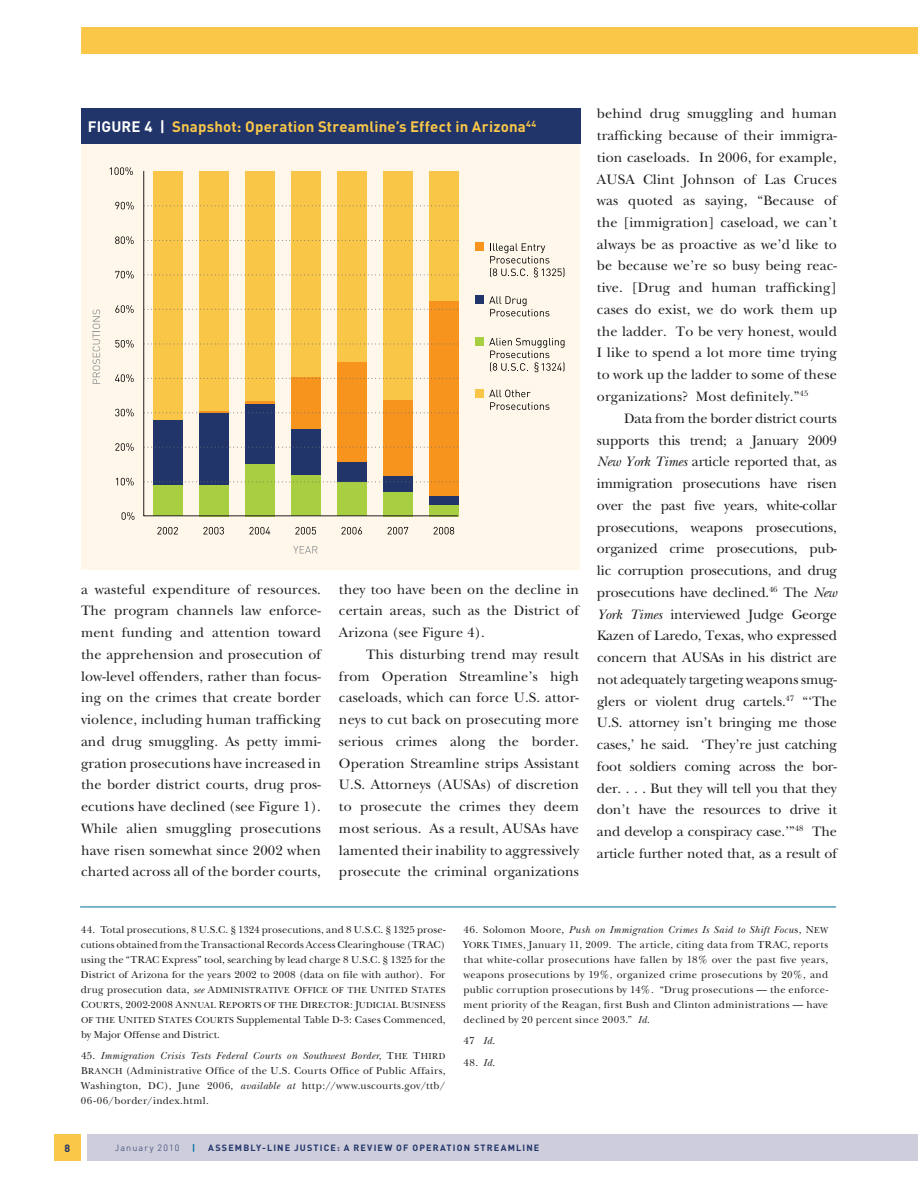
<style>
.page{position:relative;width:918px;height:1188px;background:#fff}
.page>*{position:absolute;margin:0;border:0;box-sizing:border-box;transform-origin:0 0}
.t1{font:700 15px "DIN";letter-spacing:.015em;color:#fac748}
.t2{font:14.25px/21.8px "New Baskerville";letter-spacing:.01em;color:#231f20;text-align:justify}
.t3{font:10.5px/15px "New Baskerville";letter-spacing:.015em;color:#231f20;text-align:justify}
.t4{font:700 10.5px "DIN";color:#21356a}
.t5{font:9px/15px "New Baskerville";letter-spacing:.03em;color:#231f20}
.t6{font:700 9px "DIN";letter-spacing:.125em;color:#21356a}
.t7{font:300 9px "DIN";letter-spacing:.125em;color:#21356a}
.t8{font:700 9px "DIN";color:#006d9b}
.s1{color:#fff}
.s2{font-style:italic}
.s3{font-size:10.5px}
.s4{font-style:italic;font-size:10.5px}
.s5{font-size:9px}
</style>
<div class="page">
<div style="left:54px;top:1134px;width:27px;height:27px;background:#fac748"></div>
<div style="left:88px;top:1134px;width:830px;height:27px;background:#cecddb"></div>
<div style="left:81px;top:27px;width:837px;height:27px;background:#fac748"></div>
<hr style="left:80px;top:907px;width:756px;height:1px;background:#006d9b">
<div style="left:81px;top:139px;width:499px;height:431px;background:#fff7e9"></div>
<div style="left:81px;top:108px;width:499px;height:35px;background:#21356a"></div>
<svg style="left:93px;top:309px;width:7px;height:75px"></svg>
<svg style="left:293px;top:546px;width:25px;height:8px"></svg>
<svg style="left:489px;top:390px;width:60px;height:20px"></svg>
<div style="left:476px;top:389px;width:8px;height:8px;background:#f9c648"></div>
<svg style="left:489px;top:296px;width:60px;height:20px"></svg>
<div style="left:476px;top:296px;width:8px;height:8px;background:#21356a"></div>
<div style="left:476px;top:243px;width:8px;height:8px;background:#f7941d"></div>
<div style="left:476px;top:337px;width:8px;height:8px;background:#a8cf41"></div>
<div style="left:153px;top:484px;width:29px;height:32px;background:#a8cf41"></div>
<div style="left:199px;top:485px;width:29px;height:31px;background:#a8cf41"></div>
<div style="left:245px;top:464px;width:29px;height:52px;background:#a8cf41"></div>
<div style="left:291px;top:475px;width:29px;height:41px;background:#a8cf41"></div>
<div style="left:337px;top:482px;width:29px;height:34px;background:#a8cf41"></div>
<div style="left:383px;top:492px;width:29px;height:24px;background:#a8cf41"></div>
<div style="left:429px;top:505px;width:29px;height:11px;background:#a8cf41"></div>
<div style="left:153px;top:420px;width:29px;height:64px;background:#21356a"></div>
<div style="left:199px;top:413px;width:29px;height:72px;background:#21356a"></div>
<div style="left:245px;top:404px;width:29px;height:60px;background:#21356a"></div>
<div style="left:291px;top:429px;width:29px;height:46px;background:#21356a"></div>
<div style="left:337px;top:461px;width:29px;height:21px;background:#21356a"></div>
<div style="left:383px;top:475px;width:29px;height:17px;background:#21356a"></div>
<div style="left:429px;top:496px;width:29px;height:9px;background:#21356a"></div>
<hr style="left:199px;top:410px;width:29px;height:3px;background:#f7941d">
<hr style="left:245px;top:401px;width:29px;height:3px;background:#f7941d">
<div style="left:291px;top:377px;width:29px;height:52px;background:#f7941d"></div>
<div style="left:337px;top:362px;width:29px;height:99px;background:#f7941d"></div>
<div style="left:383px;top:400px;width:29px;height:75px;background:#f7941d"></div>
<div style="left:429px;top:300px;width:29px;height:196px;background:#f7941d"></div>
<div style="left:153px;top:171px;width:29px;height:249px;background:#f9c648"></div>
<div style="left:199px;top:171px;width:29px;height:239px;background:#f9c648"></div>
<div style="left:245px;top:171px;width:29px;height:230px;background:#f9c648"></div>
<div style="left:291px;top:171px;width:29px;height:206px;background:#f9c648"></div>
<div style="left:337px;top:171px;width:29px;height:191px;background:#f9c648"></div>
<div style="left:383px;top:171px;width:29px;height:229px;background:#f9c648"></div>
<div style="left:429px;top:171px;width:29px;height:129px;background:#f9c648"></div>
<svg style="left:122px;top:512px;width:12px;height:8px"></svg>
<svg style="left:116px;top:478px;width:18px;height:7px"></svg>
<svg style="left:115px;top:443px;width:19px;height:8px"></svg>
<svg style="left:115px;top:409px;width:19px;height:7px"></svg>
<svg style="left:115px;top:374px;width:19px;height:8px"></svg>
<svg style="left:115px;top:340px;width:19px;height:8px"></svg>
<svg style="left:115px;top:305px;width:19px;height:8px"></svg>
<svg style="left:115px;top:271px;width:19px;height:7px"></svg>
<svg style="left:115px;top:236px;width:19px;height:8px"></svg>
<svg style="left:115px;top:202px;width:19px;height:7px"></svg>
<svg style="left:110px;top:167px;width:23px;height:8px"></svg>
<svg style="left:157px;top:527px;width:21px;height:8px"></svg>
<svg style="left:203px;top:527px;width:21px;height:8px"></svg>
<svg style="left:249px;top:527px;width:21px;height:8px"></svg>
<svg style="left:295px;top:527px;width:21px;height:8px"></svg>
<svg style="left:341px;top:527px;width:21px;height:8px"></svg>
<svg style="left:388px;top:527px;width:20px;height:8px"></svg>
<svg style="left:434px;top:527px;width:20px;height:8px"></svg>
<hr style="left:143px;top:171px;width:1px;height:345px;background:#231f20">
<hr style="left:144px;top:516px;width:314px;height:1px;background:#231f20">
<svg style="left:144px;top:482px;width:314px;height:1px"></svg>
<svg style="left:144px;top:447px;width:314px;height:1px"></svg>
<svg style="left:144px;top:412px;width:314px;height:1px"></svg>
<svg style="left:144px;top:378px;width:314px;height:1px"></svg>
<svg style="left:144px;top:344px;width:314px;height:1px"></svg>
<svg style="left:144px;top:309px;width:314px;height:1px"></svg>
<svg style="left:144px;top:275px;width:314px;height:1px"></svg>
<svg style="left:144px;top:240px;width:314px;height:1px"></svg>
<svg style="left:144px;top:205px;width:314px;height:1px"></svg>
<svg style="left:489px;top:338px;width:76px;height:34px"></svg>
<svg style="left:490px;top:243px;width:74px;height:34px"></svg>
<p class="t1" style="left:88px;top:117px;width:450px"><span class="s1">FIGURE 4 |</span> SNAPSHOT: OPERATION STREAMLINE’S EFFECT IN ARIZONA<sup>44</sup></p>
<p class="t2" style="left:81px;top:578px;width:242px">a wasteful expenditure of resources.<br>The program channels law enforce&shy;ment funding and attention toward the apprehension and prosecution of low-level offenders, rather than focus&shy;ing on the crimes that create border violence, including human trafficking and drug smuggling. As petty immi&shy;gration prosecutions have increased in the border district courts, drug pros&shy;ecutions have declined (see Figure 1).<br>While alien smuggling prosecutions have risen somewhat since 2002 when charted across all of the border courts,</p>
<p class="t2" style="left:339px;top:578px;width:242px">they too have been on the decline in certain areas, such as the District of Arizona (see Figure 4).</p>
<p class="t2" style="left:339px;top:643px;width:241px;text-indent:27px">This disturbing trend may result from Operation Streamline’s high caseloads, which can force U.S. attor&shy;neys to cut back on prosecuting more serious crimes along the border.<br>Operation Streamline strips Assistant U.S. Attorneys (AUSAs) of discretion to prosecute the crimes they deem most serious. As a result, AUSAs have lamented their inability to aggressively prosecute the criminal organizations</p>
<p class="t2" style="left:597px;top:103px;width:242px">behind drug smuggling and human trafficking because of their immigra&shy;tion caseloads. In 2006, for example, AUSA Clint Johnson of Las Cruces was quoted as saying, “Because of the [immigration] caseload, we can’t always be as proactive as we’d like to be because we’re so busy being reac&shy;tive. [Drug and human trafficking] cases do exist, we do work them up the ladder. To be very honest, would I like to spend a lot more time trying to work up the ladder to some of these organizations? Most definitely.”<sup>45</sup></p>
<p class="t2" style="left:597px;top:407px;width:242px;text-indent:27px">Data from the border district courts supports this trend; a January 2009<br><span class="s2">New York Times</span> article reported that, as immigration prosecutions have risen over the past five years, white-collar prosecutions, weapons prosecutions, organized crime prosecutions, pub&shy;lic corruption prosecutions, and drug prosecutions have declined.<sup>46</sup> The <span class="s2">New York Times</span> interviewed Judge George Kazen of Laredo, Texas, who expressed concern that AUSAs in his district are not adequately targeting weapons smug&shy;glers or violent drug cartels.<sup>47</sup> “‘The U.S. attorney isn’t bringing me those cases,’ he said. ‘They’re just catching foot soldiers coming across the bor&shy;der. . . . But they will tell you that they don’t have the resources to drive it and develop a conspiracy case.’”<sup>48</sup> The article further noted that, as a result of</p>
<p class="t3" style="left:81px;top:922px;width:366px">44. Total prosecutions, 8 U.S.C. § 1324 prosecutions, and 8 U.S.C. § 1325 prose&shy;cutions obtained from the Transactional Records Access Clearinghouse (TRAC) using the “TRAC Express” tool, searching by lead charge 8 U.S.C. § 1325 for the District of Arizona for the years 2002 to 2008 (data on file with author). For</p>
<p class="t5" style="left:81px;top:982px;width:366px"><span class="s3">drug prosecution data,</span> <span class="s4">see</span> <span class="s3">A</span>DMINISTRATIVE <span class="s3">O</span>FFICE OF THE <span class="s3">U</span>NITED <span class="s3">S</span>TATES<br><span class="s3">C</span>OURTS<span class="s3">, 2002-2008 A</span>NNUAL <span class="s3">R</span>EPORTS OF THE <span class="s3">D</span>IRECTOR<span class="s3">: J</span>UDICIAL <span class="s3">B</span>USINESS</p>
<p class="t3" style="left:81px;top:1012px;width:366px"><span class="s5">OF THE</span> U<span class="s5">NITED</span> S<span class="s5">TATES</span> C<span class="s5">OURTS</span> Supplemental Table D-3: Cases Commenced, by Major Offense and District.</p>
<p class="t3" style="left:81px;top:1049px;width:366px">45. <span class="s2">Immigration Crisis Tests Federal Courts on Southwest Border</span>, T<span class="s5">HE</span> T<span class="s5">HIRD </span>B<span class="s5">RANCH</span> (Administrative Office of the U.S. Courts Office of Public Affairs, Washington, DC), June 2006, <span class="s2">available at</span> http://www.uscourts.gov/ttb/ 06-06/border/index.html.</p>
<p class="t3" style="left:464px;top:922px;width:366px">46. Solomon Moore, <span class="s2">Push on Immigration Crimes Is Said to Shift Focu</span>s, N<span class="s5">EW </span>Y<span class="s5">ORK</span> T<span class="s5">IMES</span>, January 11, 2009. The article, citing data from TRAC, reports that white-collar prosecutions have fallen by 18% over the past five years, weapons prosecutions by 19%, organized crime prosecutions by 20%, and public corruption prosecutions by 14%. “Drug prosecutions — the enforce&shy;ment priority of the Reagan, first Bush and Clinton administrations — have declined by 20 percent since 2003.” <span class="s2">Id</span>.</p>
<p class="t3" style="left:464px;top:1034px;width:33px">47 <span class="s2">Id</span>.</p>
<p class="t3" style="left:464px;top:1055px;width:33px">48. <span class="s2">Id</span>.</p>
<p class="t4" style="left:65px;top:1141px;width:7px">8</p>
<p class="t7" style="left:115px;top:1142px;width:66px">January 2010</p>
<p class="t8" style="left:192px;top:1142px;width:5px">|</p>
<p class="t6" style="left:208px;top:1142px;width:333px">ASSEMBLY-LINE JUSTICE: A REVIEW OF OPERATION STREA MLINE</p>
</div>
